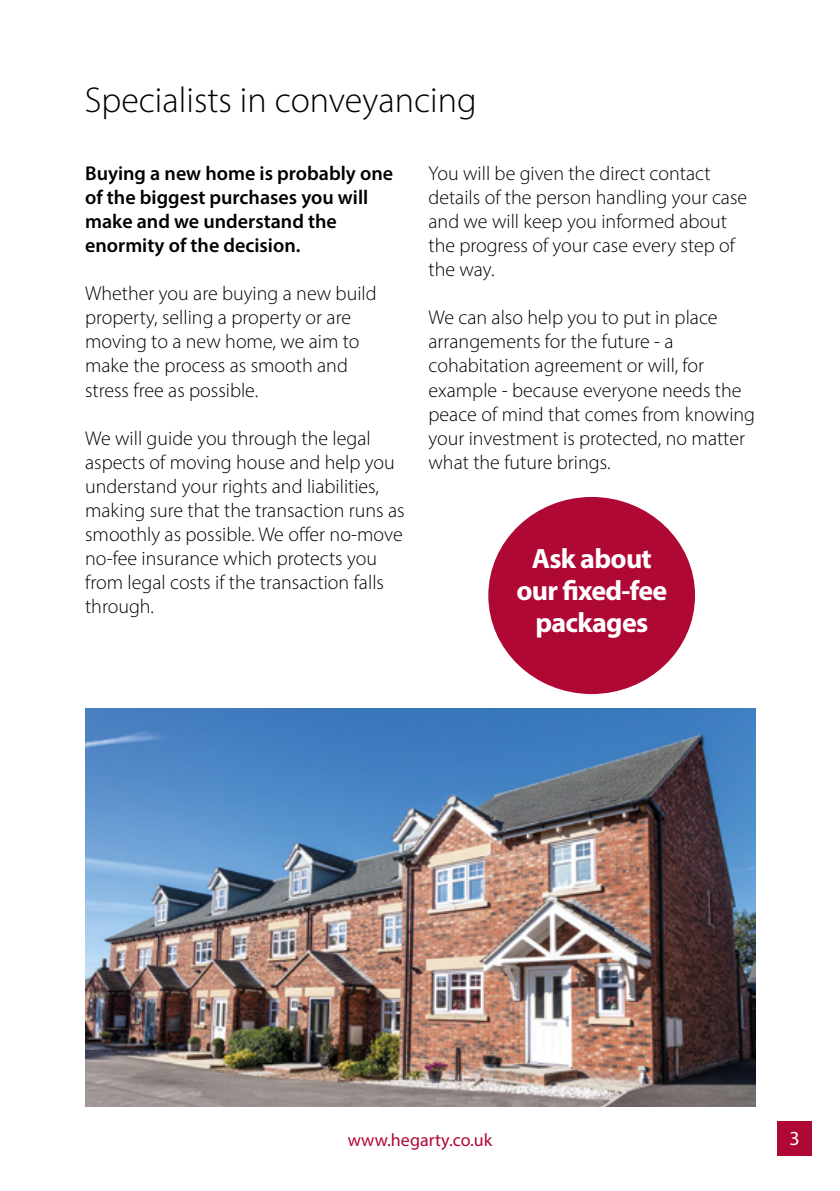
<style>
.page{position:relative;width:840px;height:1191px;background:#fff}
.page>*{position:absolute;margin:0;border:0;box-sizing:border-box;transform-origin:0 0}
.t1{font:300 36px "Myriad Pro";color:#000}
.t2{font:700 28px/32px "Myriad Pro";letter-spacing:-.025em;color:#fff;text-align:center}
.t3{font:300 20px/24px "Myriad Pro";color:#000}
.t4{font:600 20px/24px "Myriad Pro";color:#000}
.t5{font:20px "Myriad Pro";color:#fff}
.t6{font:18px "Myriad Pro";color:#b00835}
</style>
<div class="page">
<div style="left:488px;top:497px;width:206px;height:197px;background:#b00835;border-radius:50%"></div>
<div style="left:777px;top:1121px;width:34px;height:34px;background:#b00835"></div>
<img style="left:85px;top:709px;width:669px;height:397px">
<h1 class="t1" style="left:85px;top:78px;width:393px">Specialists in conveyancing</h1>
<p class="t4" style="left:85px;top:161px;width:309px">Buying a new home is probably one of the biggest purchases you will make and we understand the enormity of the decision.</p>
<p class="t3" style="left:85px;top:282px;width:293px">Whether you are buying a new build property, selling a property or are moving to a new home, we aim to make the process as smooth and stress free as possible.</p>
<p class="t3" style="left:85px;top:426px;width:321px">We will guide you through the legal aspects of moving house and help you understand your rights and liabilities, making sure that the transaction runs as smoothly as possible. We offer no-move no-fee insurance which protects you from legal costs if the transaction falls through.</p>
<p class="t3" style="left:428px;top:162px;width:320px">You will be given the direct contact details of the person handling your case and we will keep you informed about the progress of your case every step of the way.</p>
<p class="t3" style="left:428px;top:306px;width:328px">We can also help you to put in place arrangements for the future - a cohabitation agreement or will, for example - because everyone needs the peace of mind that comes from knowing your investment is protected, no matter what the future brings.</p>
<h2 class="t2" style="left:516px;top:541px;width:152px">Ask about our fixed-fee packages</h2>
<p class="t6" style="left:347px;top:1128px;width:146px">www.hegarty.co.uk</p>
<p class="t5" style="left:789px;top:1126px;width:12px">3</p>
</div>
